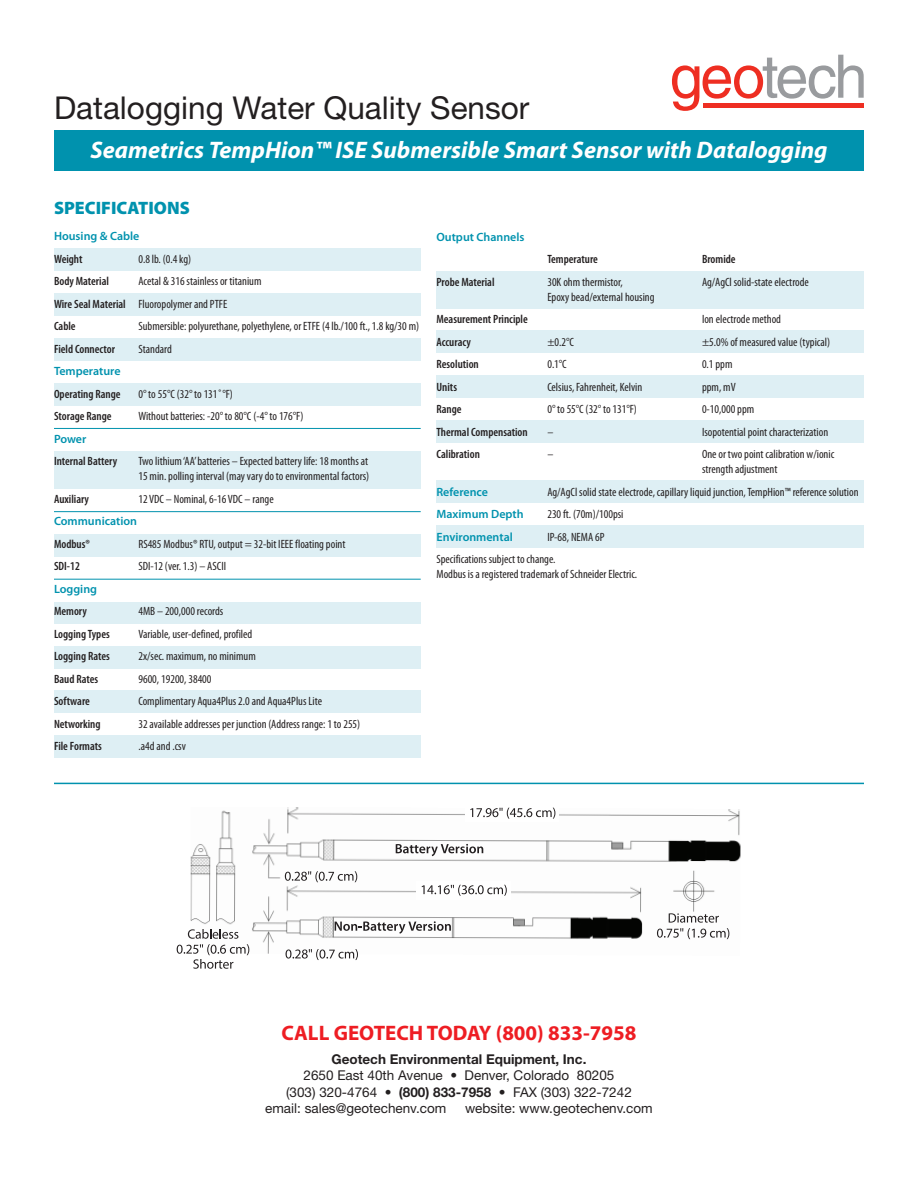
<style>
.page{position:relative;width:918px;height:1188px;background:#fff}
.page>*{position:absolute;margin:0;border:0;box-sizing:border-box;transform-origin:0 0}
.t1{font:31.5px "Helvetica Neue";color:#231f20}
.t2{font:italic 700 24px "Myriad Pro";color:#fff}
.t3{font:700 21px "Myriad Pro";color:#ee1d23}
.t4{font:900 18px "Myriad Pro";color:#0092ae}
.t5{font:13.5px "Helvetica Neue";color:#231f20}
.t6{font:700 13.5px "Helvetica Neue";color:#231f20}
.t7{font:condensed 12px/15px "Myriad Pro";color:#231f20}
.t8{font:600 condensed 12px "Myriad Pro";color:#231f20}
.t9{font:600 12px "Myriad Pro";color:#0092ae}
.s1{font-weight:600}
.s2{font-weight:700}
</style>
<div class="page">
<div style="left:54px;top:248px;width:367px;height:23px;background:#deeff4"></div>
<div style="left:436px;top:331px;width:428px;height:22px;background:#deeff4"></div>
<div style="left:436px;top:376px;width:428px;height:22px;background:#deeff4"></div>
<div style="left:436px;top:421px;width:428px;height:22px;background:#deeff4"></div>
<div style="left:436px;top:480px;width:428px;height:23px;background:#deeff4"></div>
<div style="left:436px;top:525px;width:428px;height:23px;background:#deeff4"></div>
<div style="left:436px;top:272px;width:428px;height:37px;background:#deeff4"></div>
<div style="left:54px;top:293px;width:367px;height:23px;background:#deeff4"></div>
<div style="left:54px;top:338px;width:367px;height:23px;background:#deeff4"></div>
<div style="left:54px;top:383px;width:367px;height:23px;background:#deeff4"></div>
<div style="left:54px;top:451px;width:367px;height:38px;background:#deeff4"></div>
<div style="left:54px;top:534px;width:367px;height:22px;background:#deeff4"></div>
<div style="left:54px;top:602px;width:367px;height:22px;background:#deeff4"></div>
<div style="left:54px;top:646px;width:367px;height:23px;background:#deeff4"></div>
<div style="left:54px;top:691px;width:367px;height:22px;background:#deeff4"></div>
<div style="left:54px;top:736px;width:367px;height:22px;background:#deeff4"></div>
<hr style="left:54px;top:428px;width:367px;height:1px;background:#0092ae">
<hr style="left:54px;top:783px;width:810px;height:1px;background:#0092ae">
<hr style="left:54px;top:511px;width:367px;height:1px;background:#0092ae">
<hr style="left:54px;top:579px;width:367px;height:1px;background:#0092ae">
<svg style="left:672px;top:55px;width:192px;height:56px"></svg>
<div style="left:703px;top:103px;width:161px;height:5px;background:#ee2e22"></div>
<div style="left:54px;top:130px;width:810px;height:41px;background:#0092ae"></div>
<img style="left:190px;top:807px;width:551px;height:149px">
<div style="left:417px;top:881px;width:94px;height:19px;background:#fff"></div>
<div style="left:466px;top:804px;width:93px;height:18px;background:#fff"></div>
<svg style="left:470px;top:808px;width:85px;height:11px"></svg>
<svg style="left:422px;top:885px;width:85px;height:11px"></svg>
<svg style="left:657px;top:913px;width:72px;height:26px"></svg>
<svg style="left:285px;top:871px;width:72px;height:11px"></svg>
<svg style="left:286px;top:949px;width:72px;height:11px"></svg>
<svg style="left:177px;top:929px;width:72px;height:40px"></svg>
<svg style="left:396px;top:844px;width:87px;height:12px"></svg>
<svg style="left:335px;top:921px;width:116px;height:13px"></svg>
<p class="t1" style="left:54px;top:96px;width:477px">Datalogging Water Quality Sensor</p>
<p class="t2" style="left:90px;top:135px;width:739px">Seametrics TempHion™ ISE Submersible Smart Sensor with Datalogging</p>
<p class="t4" style="left:54px;top:197px;width:137px">SPECIFICATIONS</p>
<p class="t9" style="left:54px;top:232px;width:87px">Housing &amp; Cable</p>
<p class="t8" style="left:54px;top:255px;width:30px">Weight</p>
<p class="t7" style="left:138px;top:252px;width:54px">0.8 lb. (0.4 kg)</p>
<p class="t8" style="left:54px;top:277px;width:56px">Body Material</p>
<p class="t7" style="left:138px;top:275px;width:124px">Acetal &amp; 316 stainless or titanium</p>
<p class="t7" style="left:54px;top:297px;width:175px"><span class="s1">Wire Seal Material</span> Fluoropolymer and PTFE</p>
<p class="t8" style="left:54px;top:322px;width:23px">Cable</p>
<p class="t7" style="left:138px;top:320px;width:282px">Submersible: polyurethane, polyethylene, or ETFE (4 lb./100 ft., 1.8 kg/30 m)</p>
<p class="t8" style="left:54px;top:345px;width:63px">Field Connector</p>
<p class="t7" style="left:138px;top:342px;width:35px">Standard</p>
<p class="t9" style="left:54px;top:367px;width:68px">Temperature</p>
<p class="t8" style="left:54px;top:390px;width:68px">Operating Range</p>
<p class="t7" style="left:138px;top:387px;width:96px">0° to 55°C (32° to 131˚°F)</p>
<p class="t8" style="left:54px;top:412px;width:59px">Storage Range</p>
<p class="t7" style="left:138px;top:410px;width:166px">Without batteries: -20° to 80°C (-4° to 176°F)</p>
<p class="t9" style="left:54px;top:434px;width:34px">Power</p>
<p class="t8" style="left:54px;top:457px;width:65px">Internal Battery</p>
<p class="t7" style="left:138px;top:455px;width:232px">Two lithium ‘AA’ batteries – Expected battery life: 18 months at<br>15 min. polling interval (may vary do to environmental factors)</p>
<p class="t8" style="left:54px;top:495px;width:37px">Auxiliary</p>
<p class="t7" style="left:138px;top:492px;width:137px">12 VDC – Nominal, 6-16 VDC – range</p>
<p class="t9" style="left:54px;top:517px;width:85px">Communication</p>
<p class="t8" style="left:54px;top:540px;width:37px">Modbus®</p>
<p class="t7" style="left:138px;top:537px;width:208px">RS485 Modbus® RTU, output = 32-bit IEEE floating point</p>
<p class="t8" style="left:54px;top:562px;width:27px">SDI-12</p>
<p class="t7" style="left:138px;top:560px;width:89px">SDI-12 (ver. 1.3) – ASCII</p>
<p class="t9" style="left:54px;top:584px;width:45px">Logging</p>
<p class="t8" style="left:54px;top:607px;width:34px">Memory</p>
<p class="t7" style="left:138px;top:605px;width:86px">4MB – 200,000 records</p>
<p class="t8" style="left:54px;top:630px;width:57px">Logging Types</p>
<p class="t7" style="left:138px;top:627px;width:115px">Variable, user-defined, profiled</p>
<p class="t8" style="left:54px;top:652px;width:57px">Logging Rates</p>
<p class="t7" style="left:138px;top:650px;width:119px">2x/sec. maximum, no minimum</p>
<p class="t8" style="left:54px;top:675px;width:46px">Baud Rates</p>
<p class="t7" style="left:138px;top:672px;width:75px">9600, 19200, 38400</p>
<p class="t8" style="left:54px;top:697px;width:37px">Software</p>
<p class="t7" style="left:138px;top:695px;width:185px">Complimentary Aqua4Plus 2.0 and Aqua4Plus Lite</p>
<p class="t8" style="left:54px;top:720px;width:48px">Networking</p>
<p class="t7" style="left:138px;top:717px;width:223px">32 available addresses per junction (Address range: 1 to 255)</p>
<p class="t8" style="left:54px;top:742px;width:49px">File Formats</p>
<p class="t7" style="left:138px;top:740px;width:49px">.a4d and .csv</p>
<p class="t9" style="left:436px;top:232px;width:90px">Output Channels</p>
<p class="t8" style="left:547px;top:255px;width:52px">Temperature</p>
<p class="t8" style="left:702px;top:255px;width:35px">Bromide</p>
<p class="t8" style="left:436px;top:278px;width:60px">Probe Material</p>
<p class="t7" style="left:547px;top:275px;width:77px">30K ohm thermistor,</p>
<p class="t7" style="left:702px;top:275px;width:108px">Ag/AgCl solid-state electrode</p>
<p class="t7" style="left:547px;top:290px;width:109px">Epoxy bead/external housing</p>
<p class="t8" style="left:436px;top:315px;width:93px">Measurement Principle</p>
<p class="t7" style="left:702px;top:313px;width:81px">Ion electrode method</p>
<p class="t8" style="left:436px;top:338px;width:36px">Accuracy</p>
<p class="t7" style="left:547px;top:335px;width:28px">±0.2°C</p>
<p class="t7" style="left:702px;top:335px;width:130px">±5.0% of measured value (typical)</p>
<p class="t8" style="left:436px;top:360px;width:44px">Resolution</p>
<p class="t7" style="left:547px;top:358px;width:21px">0.1°C</p>
<p class="t7" style="left:702px;top:358px;width:32px">0.1 ppm</p>
<p class="t8" style="left:436px;top:383px;width:22px">Units</p>
<p class="t7" style="left:547px;top:380px;width:96px">Celsius, Fahrenheit, Kelvin</p>
<p class="t7" style="left:702px;top:380px;width:35px">ppm, mV</p>
<p class="t8" style="left:436px;top:405px;width:27px">Range</p>
<p class="t7" style="left:547px;top:403px;width:91px">0° to 55°C (32° to 131°F)</p>
<p class="t7" style="left:702px;top:403px;width:54px">0-10,000 ppm</p>
<p class="t8" style="left:436px;top:428px;width:93px">Thermal Compensation</p>
<p class="t7" style="left:547px;top:425px;width:7px">–</p>
<p class="t7" style="left:702px;top:425px;width:128px">Isopotential point characterization</p>
<p class="t8" style="left:436px;top:450px;width:45px">Calibration</p>
<p class="t7" style="left:547px;top:448px;width:7px">–</p>
<p class="t7" style="left:702px;top:448px;width:134px">One or two point calibration w/ionic strength adjustment</p>
<p class="t9" style="left:436px;top:487px;width:53px">Reference</p>
<p class="t7" style="left:547px;top:485px;width:313px">Ag/AgCl solid state electrode, capillary liquid junction, TempHion™ reference solution</p>
<p class="t9" style="left:436px;top:510px;width:89px">Maximum Depth</p>
<p class="t7" style="left:547px;top:508px;width:78px">230 ft. (70m)/100psi</p>
<p class="t9" style="left:436px;top:532px;width:78px">Environmental</p>
<p class="t7" style="left:547px;top:530px;width:59px">IP-68, NEMA 6P</p>
<p class="t7" style="left:436px;top:553px;width:202px">Specifications subject to change.<br>Modbus is a registered trademark of Schneider Electric.</p>
<p class="t3" style="left:282px;top:1020px;width:356px">CALL GEOTECH TODAY (800) 833-7958</p>
<p class="t6" style="left:332px;top:1055px;width:256px">Geotech Environmental Equipment, Inc.</p>
<p class="t5" style="left:304px;top:1071px;width:312px">2650 East 40th Avenue • Denver, Colorado 80205</p>
<p class="t5" style="left:286px;top:1087px;width:347px">(303) 320-4764 • <span class="s2">(800) 833-7958</span> • FAX (303) 322-7242</p>
<p class="t5" style="left:265px;top:1103px;width:183px">email: sales@geotechenv.com</p>
<p class="t5" style="left:465px;top:1103px;width:189px">website: www.geotechenv.com</p>
</div>
